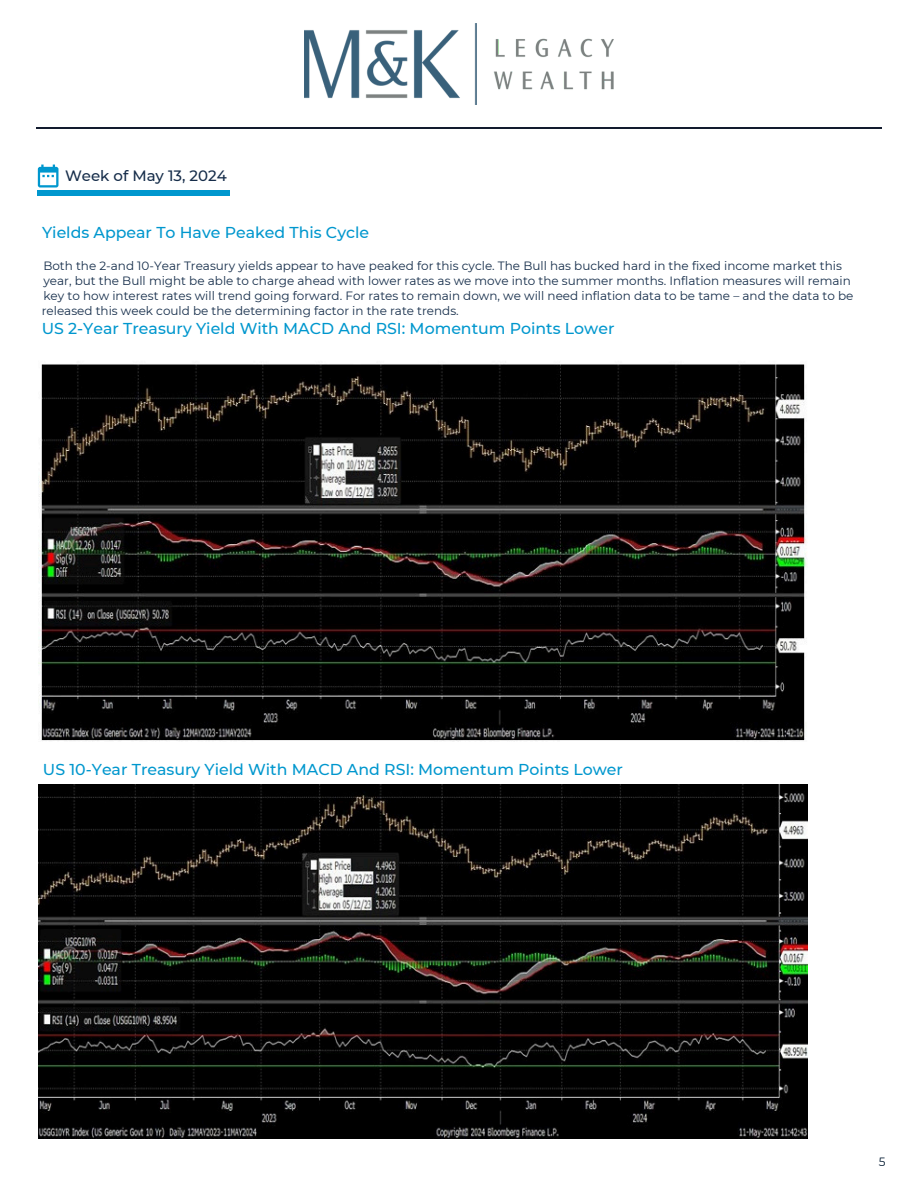
<style>
.page{position:relative;width:918px;height:1188px;background:#fff}
.page>*{position:absolute;margin:0;border:0;box-sizing:border-box;transform-origin:0 0}
.t1{font:500 15.75px "Montserrat";color:#0097ce}
.t2{font:500 15px "Montserrat";color:#162d4a}
.t3{font:12px "Montserrat";color:#152d4a}
.t4{font:12px "Montserrat";color:#00182f}
</style>
<div class="page">
<svg style="left:38px;top:165px;width:21px;height:23px"></svg>
<hr style="left:38px;top:191px;width:192px;height:4px;background:#0097ce">
<hr style="left:36px;top:127px;width:846px;height:2px;background:#121b2e">
<img style="left:39px;top:364px;width:768px;height:377px">
<img style="left:39px;top:785px;width:768px;height:353px">
<img style="left:305px;top:24px;width:308px;height:81px">
<p class="t2" style="left:65px;top:167px;width:163px">Week of May 13, 2024</p>
<h1 class="t1" style="left:42px;top:223px;width:329px">Yields Appear To Have Peaked This Cycle</h1>
<h1 class="t3" style="left:43px;top:258px;width:800px">Both the 2-and 10-Year Treasury yields appear to have peaked for this cycle. The Bull has bucked hard in the fixed income market this</h1>
<p class="t3" style="left:43px;top:273px;width:809px">year, but the Bull might be able to charge ahead with lower rates as we move into the summer months. Inflation measures will remain</p>
<p class="t3" style="left:43px;top:288px;width:812px">key to how interest rates will trend going forward. For rates to remain down, we will need inflation data to be tame – and the data to be</p>
<p class="t3" style="left:42px;top:303px;width:419px">released this week could be the determining factor in the rate trends.</p>
<p class="t1" style="left:42px;top:319px;width:574px">US 2-Year Treasury Yield With MACD And RSI: Momentum Points Lower</p>
<p class="t1" style="left:43px;top:759px;width:582px">US 10-Year Treasury Yield With MACD And RSI: Momentum Points Lower</p>
<p class="t4" style="left:879px;top:1154px;width:8px">5</p>
</div>
